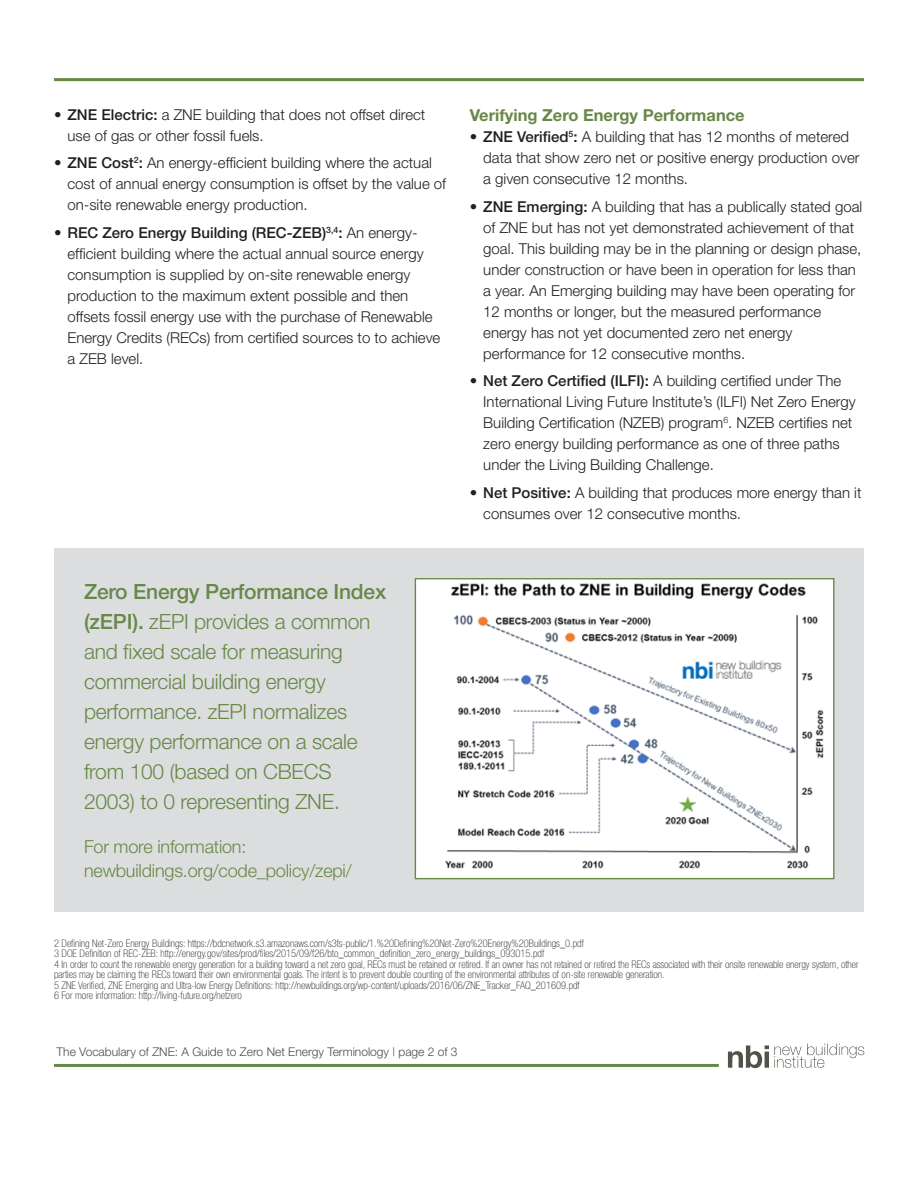
<style>
.page{position:relative;width:918px;height:1188px;background:#fff}
.page>*{position:absolute;margin:0;border:0;box-sizing:border-box;transform-origin:0 0}
.TEXT_green{font:300 21px/30px "Helvetica Neue";letter-spacing:-.01em;color:#678847}
.TEXT_green-2{font:300 18px/24px "Helvetica Neue";letter-spacing:-.01em;color:#678847}
.SUBHEAD_FACTS{font:700 16.5px "Helvetica Neue";color:#678847}
.nested_bullets{font:300 15px/21px "Helvetica Neue";color:#231f20}
.t1{font:300 12px "Helvetica Neue";color:#4b4c4d}
.t2{font:100 condensed 10.5px/10.5px "Helvetica Neue";color:#231f20}
.s1{font-weight:500}
</style>
<div class="page">
<div style="left:54px;top:548px;width:810px;height:364px;background:#dcdddf"></div>
<svg style="left:728px;top:1044px;width:136px;height:24px"></svg>
<hr style="left:54px;top:1064px;width:665px;height:3px;background:#678847">
<hr style="left:54px;top:78px;width:810px;height:3px;background:#678847">
<img style="left:417px;top:580px;width:415px;height:297px">
<div style="left:415px;top:578px;width:419px;height:301px;border:1px solid #678847"></div>
<p class="nested_bullets" style="left:68px;top:104px;width:359px;text-indent:-14px"><span class="s1">• ZNE Electric:</span> a ZNE building that does not offset direct use of gas or other fossil fuels.</p>
<p class="nested_bullets" style="left:68px;top:152px;width:380px;text-indent:-14px"><span class="s1">• ZNE Cost</span><sup>2</sup><span class="s1">:</span> An energy-efficient building where the actual cost of annual energy consumption is offset by the value of on-site renewable energy production.</p>
<p class="nested_bullets" style="left:68px;top:222px;width:374px;text-indent:-14px"><span class="s1">• REC Zero Energy Building (REC-ZEB)</span><sup>3,4</sup><span class="s1">:</span> An energy&shy;efficient building where the actual annual source energy consumption is supplied by on-site renewable energy production to the maximum extent possible and then offsets fossil energy use with the purchase of Renewable Energy Credits (RECs) from certified sources to to achieve a ZEB level.</p>
<p class="SUBHEAD_FACTS" style="left:470px;top:105px;width:276px">Verifying Zero Energy Performance</p>
<p class="nested_bullets" style="left:483px;top:126px;width:378px;text-indent:-14px"><span class="s1">• ZNE Verified</span><sup>5</sup><span class="s1">:</span> A building that has 12 months of metered data that show zero net or positive energy production over a given consecutive 12 months.</p>
<p class="nested_bullets" style="left:483px;top:195px;width:380px;text-indent:-14px"><span class="s1">• ZNE Emerging:</span> A building that has a publically stated goal of ZNE but has not yet demonstrated achievement of that goal. This building may be in the planning or design phase, under construction or have been in operation for less than a year. An Emerging building may have been operating for 12 months or longer, but the measured performance energy has not yet documented zero net energy performance for 12 consecutive months.</p>
<p class="nested_bullets" style="left:483px;top:370px;width:374px;text-indent:-14px"><span class="s1">• Net Zero Certified (ILFI):</span> A building certified under The International Living Future Institute’s (ILFI) Net Zero Energy Building Certification (NZEB) program<sup>6</sup>. NZEB certifies net zero energy building performance as one of three paths under the Living Building Challenge.</p>
<p class="nested_bullets" style="left:483px;top:482px;width:380px;text-indent:-14px"><span class="s1">• Net Positive:</span> A building that produces more energy than it consumes over 12 consecutive months.</p>
<p class="TEXT_green" style="left:84px;top:576px;width:304px"><span class="s1">Zero Energy Performance Index (zEPI).</span> zEPI provides a common and fixed scale for measuring commercial building energy performance. zEPI normalizes energy performance on a scale from 100 (based on CBECS<br>2003) to 0 representing ZNE.</p>
<p class="TEXT_green-2" style="left:84px;top:835px;width:269px">For more information: newbuildings.org/code_policy/zepi/</p>
<p class="t2" style="left:54px;top:938px;width:531px">2 Defining Net-Zero Energy Buildings: https://bdcnetwork.s3.amazonaws.com/s3fs-public/1.%20Defining%20Net-Zero%20Energy%20Buildings_0.pdf</p>
<p class="t2" style="left:54px;top:948px;width:492px">3 DOE Definition of REC-ZEB: http://energy.gov/sites/prod/files/2015/09/f26/bto_common_definition_zero_energy_buildings_093015.pdf</p>
<p class="t2" style="left:54px;top:959px;width:806px">4 In order to count the renewable energy generation for a building toward a net zero goal, RECs must be retained or retired. If an owner has not retained or retired the RECs associated with their onsite renewable energy system, other parties may be claiming the RECs toward their own environmental goals. The intent is to prevent double counting of the environmental attributes of on-site renewable generation.</p>
<p class="t2" style="left:54px;top:980px;width:527px">5 ZNE Verified, ZNE Emerging and Ultra-low Energy Definitions: http://newbuildings.org/wp-content/uploads/2016/06/ZNE_Tracker_FAQ_201609.pdf</p>
<p class="t2" style="left:54px;top:990px;width:190px">6 For more information: http://living-future.org/netzero</p>
<p class="t1" style="left:57px;top:1045px;width:403px">The Vocabulary of ZNE: A Guide to Zero Net Energy Terminology | page 2 of 3</p>
</div>
